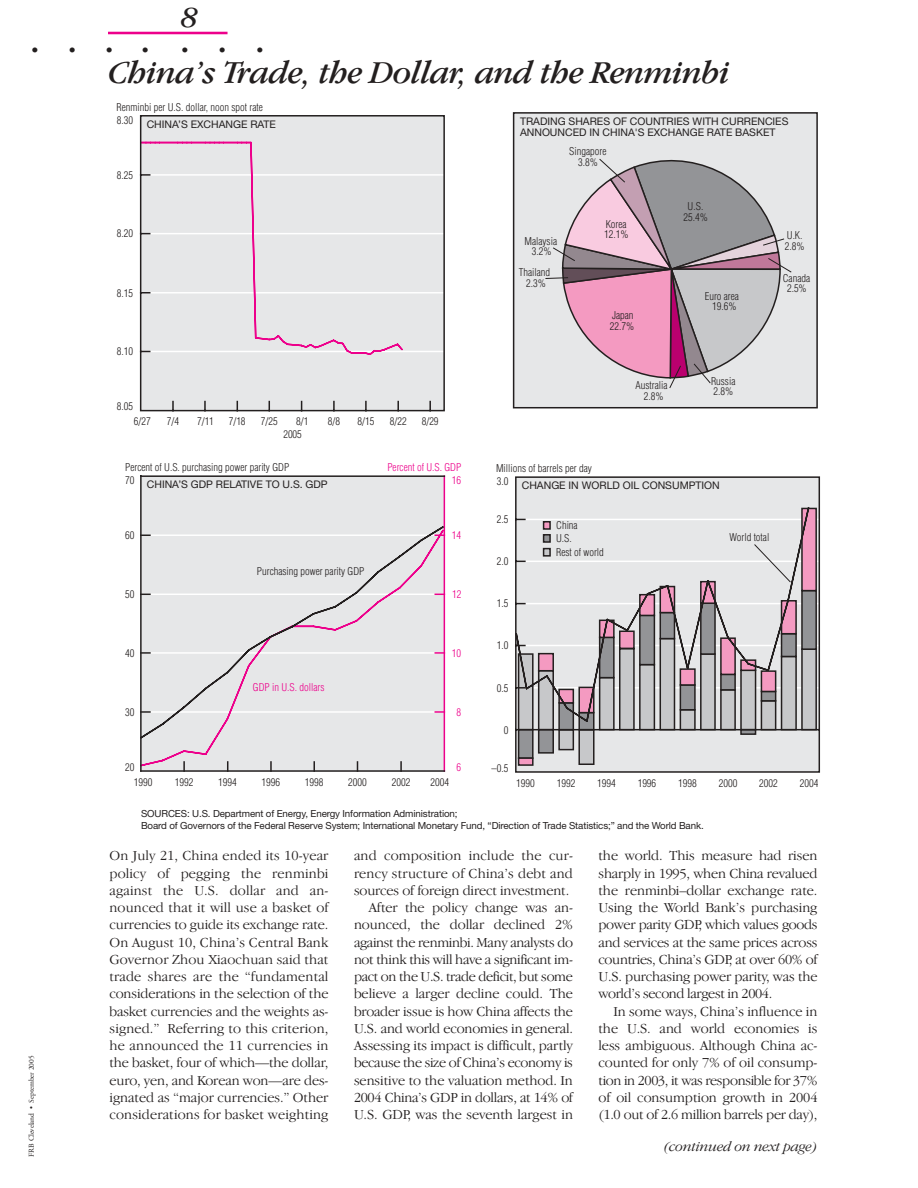
<style>
.page{position:relative;width:918px;height:1188px;background:#fff}
.page>*{position:absolute;margin:0;border:0;box-sizing:border-box;transform-origin:0 0}
.t1{font:italic 33px "Garamond IT Cby BT";letter-spacing:-.02em;color:#231f1f}
.t2{font:italic 30px "Garamond IT Cby BT";color:#231f1f}
.t3{font:18px "Adobe Garamond";color:#231f1f}
.t4{font:300 14.25px/17.2px "Garamond IT Cby BT";letter-spacing:-.01em;color:#231f1f;text-align:justify}
.t5{font:italic 300 14.25px "Garamond IT Cby BT";letter-spacing:-.01em;color:#231f1f}
.t6{font:300 condensed 10.5px/10.8px "Helvetica";color:#231f1f;text-align:center}
.t7{font:10.5px/11.4px "Helvetica Neue";color:#231f1f}
.t8{font:300 condensed 10.5px "Helvetica";color:#ed008b}
.t9{font:9.75px/12.8px "Helvetica Neue";letter-spacing:-.01em;color:#231f1f}
.t10{font:7.5px "Adobe Garamond";letter-spacing:-.005em;color:#231f1f}
</style>
<div class="page">
<hr style="left:108px;top:32px;width:120px;height:2px;background:#ed008b">
<div style="left:513px;top:112px;width:305px;height:296px;background:#e6e7e8;border:2px solid #231f1f"></div>
<svg style="left:545px;top:159px;width:247px;height:229px"></svg>
<div style="left:141px;top:476px;width:303px;height:295px;background:#e6e7e8"></div>
<hr style="left:444px;top:476px;width:1px;height:295px;background:#ed008b">
<hr style="left:141px;top:770px;width:303px;height:2px;background:#231f1f">
<svg style="left:142px;top:525px;width:302px;height:215px"></svg>
<hr style="left:141px;top:475px;width:303px;height:2px;background:#231f1f">
<hr style="left:140px;top:476px;width:2px;height:295px;background:#231f1f">
<svg style="left:435px;top:711px;width:9px;height:2px"></svg>
<svg style="left:435px;top:652px;width:9px;height:2px"></svg>
<svg style="left:435px;top:534px;width:9px;height:2px"></svg>
<svg style="left:183px;top:762px;width:2px;height:9px"></svg>
<svg style="left:270px;top:762px;width:2px;height:9px"></svg>
<svg style="left:313px;top:762px;width:2px;height:9px"></svg>
<svg style="left:400px;top:762px;width:2px;height:9px"></svg>
<svg style="left:141px;top:711px;width:9px;height:2px"></svg>
<svg style="left:141px;top:652px;width:9px;height:2px"></svg>
<svg style="left:141px;top:534px;width:9px;height:2px"></svg>
<svg style="left:515px;top:476px;width:306px;height:297px;background:#cac7ca"></svg>
<svg style="left:754px;top:544px;width:37px;height:39px"></svg>
<svg style="left:543px;top:521px;width:8px;height:9px"></svg>
<svg style="left:543px;top:534px;width:8px;height:9px"></svg>
<svg style="left:543px;top:548px;width:8px;height:9px"></svg>
<div style="left:139px;top:115px;width:306px;height:297px;background:#e6e7e8"></div>
<h2 class="t2" style="left:182px;top:6px;width:18px">8</h2>
<p class="t3" style="left:32px;top:43px;width:46px">• •</p>
<p class="t3" style="left:106px;top:43px;width:44px">• •</p>
<p class="t3" style="left:181px;top:43px;width:46px">• •</p>
<p class="t3" style="left:256px;top:43px;width:8px">•</p>
<h1 class="t1" style="left:109px;top:60px;width:623px">China’s Trade, the Dollar, and the Renminbi</h1>
<p class="t10" style="left:28px;top:1156px;width:102px;rotate:-90deg">FRB Cleveland • September 2005</p>
<p class="t6" style="left:117px;top:103px;width:148px">Renminbi per U.S. dollar, noon spot rate</p>
<p class="t7" style="left:147px;top:119px;width:131px">CHINA’S EXCHANGE RATE</p>
<p class="t6" style="left:117px;top:115px;width:18px">8.30</p>
<p class="t6" style="left:117px;top:170px;width:18px">8.25</p>
<p class="t6" style="left:117px;top:229px;width:18px">8.20</p>
<p class="t6" style="left:117px;top:288px;width:18px">8.15</p>
<p class="t6" style="left:117px;top:347px;width:18px">8.10</p>
<p class="t6" style="left:117px;top:402px;width:18px">8.05</p>
<p class="t6" style="left:134px;top:416px;width:18px">6/27</p>
<p class="t6" style="left:167px;top:416px;width:14px">7/4</p>
<p class="t6" style="left:197px;top:416px;width:18px">7/11</p>
<p class="t6" style="left:229px;top:416px;width:18px">7/18</p>
<p class="t6" style="left:261px;top:416px;width:18px">7/25</p>
<p class="t6" style="left:296px;top:416px;width:14px">8/1</p>
<p class="t6" style="left:328px;top:416px;width:14px">8/8</p>
<p class="t6" style="left:358px;top:416px;width:18px">8/15</p>
<p class="t6" style="left:390px;top:416px;width:18px">8/22</p>
<p class="t6" style="left:422px;top:416px;width:18px">8/29</p>
<p class="t6" style="left:283px;top:429px;width:20px">2005</p>
<p class="t6" style="left:125px;top:463px;width:166px">Percent of U.S. purchasing power parity GDP</p>
<p class="t8" style="left:387px;top:463px;width:75px">Percent of U.S. GDP</p>
<p class="t6" style="left:125px;top:476px;width:11px">70</p>
<p class="t7" style="left:147px;top:480px;width:182px">CHINA’S GDP RELATIVE TO U.S. GDP</p>
<p class="t8" style="left:452px;top:476px;width:11px">16</p>
<p class="t6" style="left:125px;top:531px;width:11px">60</p>
<p class="t8" style="left:452px;top:531px;width:11px">14</p>
<p class="t6" style="left:257px;top:567px;width:109px">Purchasing power parity GDP</p>
<p class="t6" style="left:125px;top:590px;width:11px">50</p>
<p class="t8" style="left:452px;top:590px;width:11px">12</p>
<p class="t6" style="left:125px;top:648px;width:11px">40</p>
<p class="t8" style="left:452px;top:649px;width:11px">10</p>
<p class="t8" style="left:253px;top:683px;width:73px">GDP in U.S. dollars</p>
<p class="t6" style="left:125px;top:707px;width:11px">30</p>
<p class="t8" style="left:457px;top:708px;width:6px">8</p>
<p class="t6" style="left:125px;top:763px;width:11px">20</p>
<p class="t8" style="left:457px;top:763px;width:6px">6</p>
<p class="t6" style="left:134px;top:778px;width:20px">1990</p>
<p class="t6" style="left:175px;top:778px;width:20px">1992</p>
<p class="t6" style="left:218px;top:778px;width:20px">1994</p>
<p class="t6" style="left:262px;top:778px;width:20px">1996</p>
<p class="t6" style="left:305px;top:778px;width:20px">1998</p>
<p class="t6" style="left:348px;top:778px;width:20px">2000</p>
<p class="t6" style="left:392px;top:778px;width:20px">2002</p>
<p class="t6" style="left:430px;top:778px;width:20px">2004</p>
<p class="t7" style="left:520px;top:116px;width:270px">TRADING SHARES OF COUNTRIES WITH CURRENCIES<br>ANNOUNCED IN CHINA'S EXCHANGE RATE BASKET</p>
<p class="t6" style="left:569px;top:146px;width:39px">Singapore<br>3.8%</p>
<p class="t6" style="left:525px;top:236px;width:34px">Malaysia<br>3.2%</p>
<p class="t6" style="left:519px;top:268px;width:33px">Thailand<br>2.3%</p>
<p class="t6" style="left:604px;top:219px;width:26px;text-align:left">Korea<br>12.1%</p>
<p class="t6" style="left:610px;top:311px;width:26px;text-align:left">Japan<br>22.7%</p>
<p class="t6" style="left:683px;top:202px;width:26px">U.S.<br>25.4%</p>
<p class="t6" style="left:705px;top:291px;width:36px">Euro area<br>19.6%</p>
<p class="t6" style="left:636px;top:381px;width:34px">Australia<br>2.8%</p>
<p class="t6" style="left:711px;top:376px;width:26px;text-align:left">Russia<br>2.8%</p>
<p class="t6" style="left:785px;top:231px;width:21px;text-align:left">U.K.<br>2.8%</p>
<p class="t6" style="left:783px;top:273px;width:29px">Canada<br>2.5%</p>
<p class="t6" style="left:496px;top:464px;width:97px">Millions of barrels per day</p>
<p class="t6" style="left:497px;top:477px;width:13px">3.0</p>
<p class="t6" style="left:497px;top:515px;width:13px">2.5</p>
<p class="t6" style="left:497px;top:557px;width:13px">2.0</p>
<p class="t7" style="left:522px;top:481px;width:200px">CHANGE IN WORLD OIL CONSUMPTION</p>
<p class="t6" style="left:556px;top:521px;width:23px">China</p>
<p class="t6" style="left:556px;top:534px;width:17px">U.S.</p>
<p class="t6" style="left:556px;top:548px;width:49px">Rest of world</p>
<p class="t6" style="left:729px;top:533px;width:41px">World total</p>
<p class="t6" style="left:497px;top:599px;width:13px">1.5</p>
<p class="t6" style="left:497px;top:641px;width:13px">1.0</p>
<p class="t6" style="left:497px;top:683px;width:13px">0.5</p>
<p class="t6" style="left:504px;top:725px;width:6px">0</p>
<p class="t6" style="left:492px;top:763px;width:18px">–0.5</p>
<p class="t6" style="left:516px;top:779px;width:20px">1990</p>
<p class="t6" style="left:557px;top:779px;width:20px">1992</p>
<p class="t6" style="left:597px;top:779px;width:20px">1994</p>
<p class="t6" style="left:638px;top:779px;width:20px">1996</p>
<p class="t6" style="left:678px;top:779px;width:20px">1998</p>
<p class="t6" style="left:719px;top:779px;width:20px">2000</p>
<p class="t6" style="left:759px;top:779px;width:20px">2002</p>
<p class="t6" style="left:800px;top:779px;width:20px">2004</p>
<p class="t9" style="left:141px;top:808px;width:564px">SOURCES: U.S. Department of Energy, Energy Information Administration;<br>Board of Governors of the Federal Reserve System; International Monetary Fund, “Direction of Trade Statistics;” and the World Bank.</p>
<p class="t4" style="left:110px;top:848px;width:221px">On July 21, China ended its 10-year policy of pegging the renminbi against the U.S. dollar and an&shy;nounced that it will use a basket of currencies to guide its exchange rate.<br>On August 10, China’s Central Bank Governor Zhou Xiaochuan said that trade shares are the “fundamental considerations in the selection of the basket currencies and the weights as&shy;signed.” Referring to this criterion, he announced the 11 currencies in the basket, four of which—the dollar, euro, yen, and Korean won—are des&shy;ignated as “major currencies.” Other considerations for basket weighting</p>
<p class="t4" style="left:354px;top:848px;width:221px;text-align:right">and composition include the cur&shy;rency structure of China’s debt and sources of foreign direct investment.<br>After the policy change was an&shy;nounced, the dollar declined 2% against the renminbi. Many analysts do not think this will have a significant im&shy;pact on the U.S. trade deficit, but some believe a larger decline could. The broader issue is how China affects the U.S. and world economies in general.<br>Assessing its impact is difficult, partly because the size of China’s economy is sensitive to the valuation method. In 2004 China’s GDP in dollars, at 14% of U.S. GDP, was the seventh largest in</p>
<p class="t4" style="left:599px;top:848px;width:221px">the world. This measure had risen sharply in 1995, when China revalued the renminbi–dollar exchange rate.<br>Using the World Bank’s purchasing power parity GDP, which values goods and services at the same prices across countries, China’s GDP, at over 60% of U.S. purchasing power parity, was the world’s second largest in 2004.</p>
<p class="t4" style="left:599px;top:1004px;width:221px;text-indent:15px">In some ways, China’s influence in the U.S. and world economies is less ambiguous. Although China ac&shy;counted for only 7% of oil consump&shy;tion in 2003, it was responsible for 37% of oil consumption growth in 2004 (1.0 out of 2.6 million barrels per day),</p>
<p class="t5" style="left:664px;top:1141px;width:155px">(continued on next page)</p>
</div>
